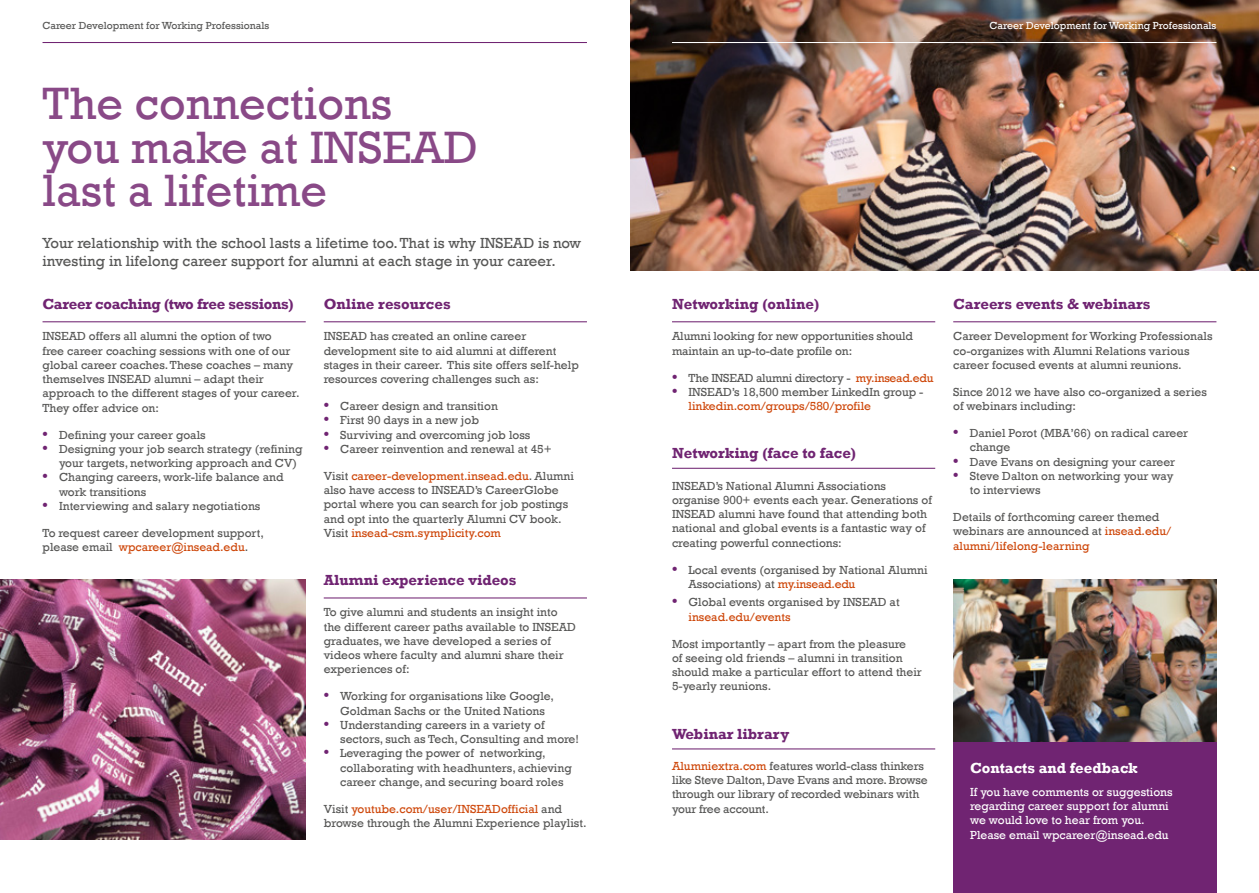
<style>
.page{position:relative;width:1259px;height:893px;background:#fff}
.page>*{position:absolute;margin:0;border:0;box-sizing:border-box;transform-origin:0 0}
.t1{font:46.5px/43.5px "Rockwell";color:#894987}
.t2{font:15px/18px "Rockwell";color:#575756}
.t3{font:700 15px "Rockwell";color:#702472}
.t4{font:700 15px "Rockwell";letter-spacing:-.02em;color:#702472}
.t5{font:700 15px "Rockwell";color:#fff}
.t6{font:12px/14.2px "Rockwell";color:#575756}
.t7{font:12px/14.2px "Rockwell";color:#fff}
.t8{font:12px "Rockwell";letter-spacing:-.02em;color:#575756}
.t9{font:10.5px "Rockwell";color:#575756}
.t10{font:10.5px "Rockwell";color:#fff}
.s1{font-weight:700;font-size:15px;color:#702472}
.s2{color:#ce470a}
</style>
<div class="page">
<img style="left:630px;top:0;width:629px;height:270px">
<hr style="left:43px;top:42px;width:544px;height:1px;background:#702472">
<hr style="left:672px;top:42px;width:544px;height:1px;background:#fff">
<hr style="left:672px;top:321px;width:263px;height:1px;background:#702472">
<hr style="left:672px;top:468px;width:263px;height:1px;background:#702472">
<hr style="left:672px;top:748px;width:263px;height:1px;background:#702472">
<hr style="left:43px;top:321px;width:263px;height:1px;background:#702472">
<hr style="left:953px;top:321px;width:263px;height:1px;background:#702472">
<hr style="left:324px;top:321px;width:263px;height:1px;background:#702472">
<hr style="left:324px;top:597px;width:263px;height:1px;background:#702472">
<img style="left:0;top:579px;width:306px;height:260px">
<img style="left:953px;top:579px;width:263px;height:164px">
<div style="left:953px;top:743px;width:263px;height:150px;background:#702472"></div>
<p class="t9" style="left:43px;top:19px;width:228px">Career Development for Working Professionals</p>
<p class="t10" style="left:989px;top:19px;width:228px">Career Development for Working Professionals</p>
<h1 class="t1" style="left:43px;top:83px;width:437px">The connections you make at INSEAD last a lifetime</h1>
<p class="t2" style="left:43px;top:234px;width:540px">Your relationship with the school lasts a lifetime too. That is why INSEAD is now investing in lifelong career support for alumni at each stage in your career.</p>
<p class="t4" style="left:43px;top:295px;width:253px">Career coaching (two free sessions)</p>
<p class="t6" style="left:43px;top:329px;width:259px">INSEAD offers all alumni the option of two<br>free career coaching sessions with one of our global career coaches. These coaches – many themselves INSEAD alumni – adapt their approach to the different stages of your career.<br>They offer advice on:</p>
<p class="t6" style="left:43px;top:428px;width:165px"><span class="s1">•</span> Defining your career goals</p>
<p class="t6" style="left:59px;top:442px;width:245px;text-indent:-16px"><span class="s1">•</span> Designing your job search strategy (refining your targets, networking approach and CV)</p>
<p class="t6" style="left:59px;top:470px;width:226px;text-indent:-16px"><span class="s1">•</span> Changing careers, work-life balance and work transitions</p>
<p class="t6" style="left:43px;top:499px;width:219px"><span class="s1">•</span> Interviewing and salary negotiations</p>
<p class="t6" style="left:43px;top:526px;width:223px">To request career development support, please email <span class="s2">wpcareer@insead.edu</span>.</p>
<p class="t3" style="left:324px;top:295px;width:128px">Online resources</p>
<p class="t6" style="left:324px;top:329px;width:257px">INSEAD has created an online career development site to aid alumni at different stages in their career. This site offers self-help resources covering challenges such as:</p>
<p class="t6" style="left:324px;top:399px;width:176px"><span class="s1">•</span> Career design and transition</p>
<p class="t6" style="left:324px;top:413px;width:157px"><span class="s1">•</span> First 90 days in a new job</p>
<p class="t6" style="left:324px;top:428px;width:208px"><span class="s1">•</span> Surviving and overcoming job loss</p>
<p class="t6" style="left:324px;top:442px;width:229px"><span class="s1">•</span> Career reinvention and renewal at 45+</p>
<p class="t6" style="left:324px;top:469px;width:252px">Visit <span class="s2">career-development.insead.edu</span>. Alumni also have access to INSEAD’s CareerGlobe portal where you can search for job postings and opt into the quarterly Alumni CV book.<br>Visit <span class="s2">insead-csm.symplicity.com</span></p>
<p class="t3" style="left:324px;top:571px;width:194px">Alumni experience videos</p>
<p class="t6" style="left:324px;top:605px;width:254px">To give alumni and students an insight into the different career paths available to INSEAD graduates, we have developed a series of videos where faculty and alumni share their experiences of:</p>
<p class="t6" style="left:340px;top:689px;width:215px;text-indent:-16px"><span class="s1">•</span> Working for organisations like Google,<br>Goldman Sachs or the United Nations</p>
<p class="t6" style="left:340px;top:718px;width:240px;text-indent:-16px"><span class="s1">•</span> Understanding careers in a variety of sectors, such as Tech, Consulting and more!</p>
<p class="t6" style="left:340px;top:746px;width:233px;text-indent:-16px"><span class="s1">•</span> Leveraging the power of networking, collaborating with headhunters, achieving career change, and securing board roles</p>
<p class="t6" style="left:324px;top:802px;width:264px">Visit <span class="s2">youtube.com/user/INSEADofficial</span> and browse through the Alumni Experience playlist.</p>
<p class="t3" style="left:672px;top:295px;width:149px">Networking (online)</p>
<p class="t6" style="left:672px;top:329px;width:242px">Alumni looking for new opportunities should maintain an up-to-date profile on:</p>
<p class="t8" style="left:672px;top:371px;width:263px"><span class="s1">•</span> The INSEAD alumni directory - <span class="s2">my.insead.edu</span></p>
<p class="t6" style="left:688px;top:385px;width:236px;text-indent:-16px"><span class="s1">•</span> INSEAD’s 18,500 member LinkedIn group - <span class="s2">linkedin.com/groups/580/profile</span></p>
<p class="t3" style="left:672px;top:444px;width:186px">Networking (face to face)</p>
<p class="t6" style="left:672px;top:479px;width:261px">INSEAD’s National Alumni Associations organise 900+ events each year. Generations of INSEAD alumni have found that attending both national and global events is a fantastic way of creating powerful connections:</p>
<p class="t6" style="left:688px;top:563px;width:240px;text-indent:-16px"><span class="s1">•</span> Local events (organised by National Alumni<br>Associations) at <span class="s2">my.insead.edu</span></p>
<p class="t6" style="left:688px;top:595px;width:213px;text-indent:-16px"><span class="s1">•</span> Global events organised by INSEAD at <span class="s2">insead.edu/events</span></p>
<p class="t6" style="left:672px;top:637px;width:251px">Most importantly – apart from the pleasure<br>of seeing old friends – alumni in transition should make a particular effort to attend their 5-yearly reunions.</p>
<p class="t3" style="left:672px;top:725px;width:119px">Webinar library</p>
<p class="t6" style="left:672px;top:759px;width:257px"><span class="s2">Alumniextra.com</span> features world-class thinkers like Steve Dalton, Dave Evans and more. Browse through our library of recorded webinars with your free account.</p>
<p class="t3" style="left:953px;top:295px;width:199px">Careers events &amp; webinars</p>
<p class="t6" style="left:953px;top:329px;width:261px">Career Development for Working Professionals co-organizes with Alumni Relations various career focused events at alumni reunions.</p>
<p class="t6" style="left:953px;top:385px;width:255px">Since 2012 we have also co-organized a series of webinars including:</p>
<p class="t6" style="left:969px;top:426px;width:220px;text-indent:-16px"><span class="s1">•</span> Daniel Porot (MBA’66) on radical career change</p>
<p class="t6" style="left:953px;top:455px;width:224px"><span class="s1">•</span> Dave Evans on designing your career</p>
<p class="t6" style="left:969px;top:469px;width:205px;text-indent:-16px"><span class="s1">•</span> Steve Dalton on networking your way to interviews</p>
<p class="t6" style="left:953px;top:510px;width:220px">Details of forthcoming career themed webinars are announced at <span class="s2">insead.edu/ alumni/lifelong-learning</span></p>
<p class="t5" style="left:970px;top:759px;width:169px">Contacts and feedback</p>
<p class="t7" style="left:970px;top:785px;width:204px">If you have comments or suggestions regarding career support for alumni we would love to hear from you.<br>Please email wpcareer@insead.edu</p>
</div>
